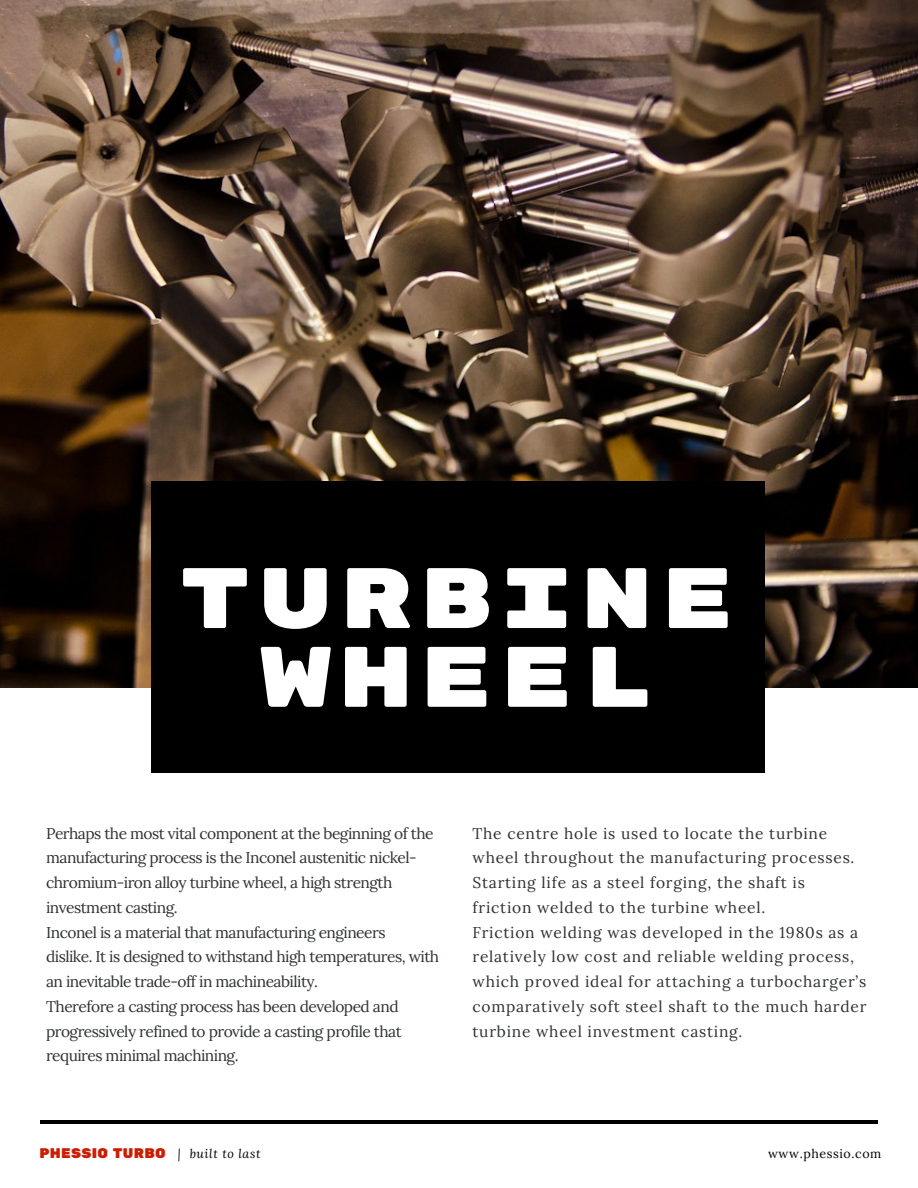
<style>
.page{position:relative;width:918px;height:1188px;background:#fff}
.page>*{position:absolute;margin:0;border:0;box-sizing:border-box;transform-origin:0 0}
.t1{font:85.65px/78.8px "Rubik Mono One";letter-spacing:.09em;color:#fff;text-align:center}
.t2{font:15.6px/24.8px "Lora";letter-spacing:-.035em;color:#2e3330}
.t3{font:15.6px/24.8px "Lora";letter-spacing:.05em;color:#2e3330}
.t4{font:13.95px "Rubik One";letter-spacing:.02em;color:#cc1d03}
.t5{font:12.45px "Lora";letter-spacing:.05em;color:#000}
.s1{font-family:"Lora";font-style:italic;font-size:12.45px;color:#000}
</style>
<div class="page">
<img style="left:0;top:0;width:918px;height:687px">
<div style="left:152px;top:482px;width:613px;height:291px;background:#000"></div>
<hr style="left:40px;top:1120px;width:838px;height:4px;background:#000">
<h1 class="t1" style="left:179px;top:562px;width:557px">TURBINE<br>WHEEL</h1>
<p class="t2" style="left:46px;top:821px;width:395px">Perhaps the most vital component at the beginning of the manufacturing process is the Inconel austenitic nickel&shy;chromium-iron alloy turbine wheel, a high strength investment casting.<br>Inconel is a material that manufacturing engineers<br>dislike. It is designed to withstand high temperatures, with an inevitable trade-off in machineability.<br>Therefore a casting process has been developed and progressively refined to provide a casting profile that requires minimal machining.</p>
<p class="t3" style="left:472px;top:821px;width:396px">The centre hole is used to locate the turbine wheel throughout the manufacturing processes.<br>Starting life as a steel forging, the shaft is friction welded to the turbine wheel.<br>Friction welding was developed in the 1980s as a relatively low cost and reliable welding process, which proved ideal for attaching a turbocharger’s comparatively soft steel shaft to the much harder turbine wheel investment casting.</p>
<p class="t4" style="left:39px;top:1145px;width:223px">PHESSIO TURBO <span class="s1">| built to last</span></p>
<p class="t5" style="left:768px;top:1146px;width:115px">www.phessio.com</p>
</div>
